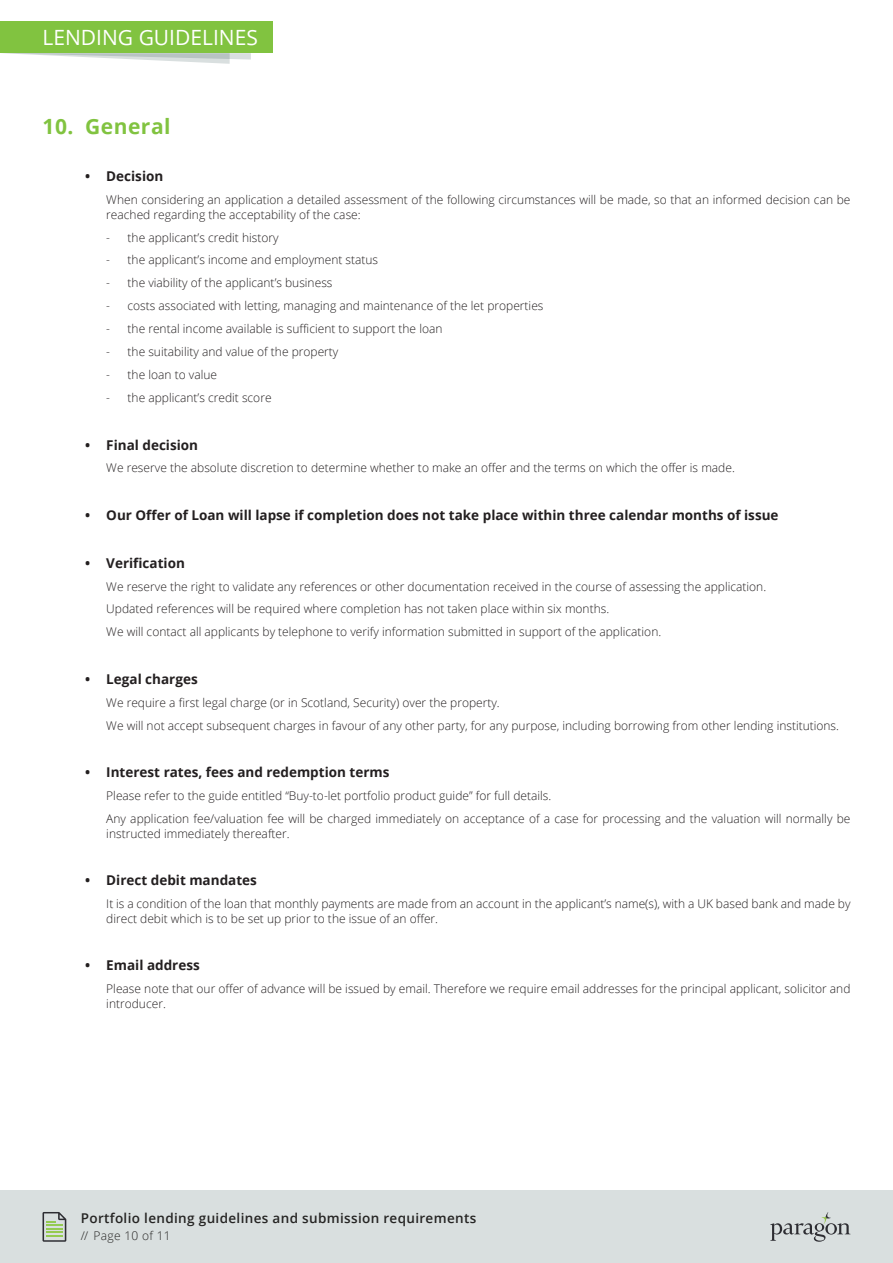
<style>
.page{position:relative;width:893px;height:1263px;background:#fff}
.page>*{position:absolute;margin:0;border:0;box-sizing:border-box;transform-origin:0 0}
.t1{font:21px "Open Sans";color:#fff}
.t2{font:700 21px "Open Sans";letter-spacing:.025em;color:#81c340}
.t3{font:700 13.5px "Open Sans";color:#231f20}
.t4{font:600 13.5px "Open Sans";letter-spacing:.025em;color:#252423}
.t5{font:300 12px/14.4px "Open Sans";color:#231f20}
.t6{font:300 12px "Open Sans";letter-spacing:.025em;color:#252423}
</style>
<div class="page">
<div style="left:0;top:1191px;width:893px;height:72px;background:#d9dfdf"></div>
<svg style="left:43px;top:1212px;width:23px;height:30px"></svg>
<svg style="left:770px;top:1212px;width:80px;height:30px"></svg>
<div style="left:0;top:21px;width:272px;height:32px;background:#81c340"></div>
<svg style="left:4px;top:53px;width:247px;height:11px"></svg>
<p class="t1" style="left:43px;top:23px;width:217px">LENDING GUIDELINES</p>
<p class="t2" style="left:43px;top:111px;width:130px">10. General</p>
<p class="t3" style="left:85px;top:167px;width:80px">• Decision</p>
<p class="t5" style="left:106px;top:192px;width:746px">When considering an application a detailed assessment of the following circumstances will be made, so that an informed decision can be reached regarding the acceptability of the case:</p>
<p class="t5" style="left:106px;top:230px;width:174px">- the applicant’s credit history</p>
<p class="t5" style="left:106px;top:253px;width:273px">- the applicant’s income and employment status</p>
<p class="t5" style="left:106px;top:275px;width:228px">- the viability of the applicant’s business</p>
<p class="t5" style="left:106px;top:298px;width:439px">- costs associated with letting, managing and maintenance of the let properties</p>
<p class="t5" style="left:106px;top:321px;width:338px">- the rental income available is sufficient to support the loan</p>
<p class="t5" style="left:106px;top:344px;width:234px">- the suitability and value of the property</p>
<p class="t5" style="left:106px;top:367px;width:112px">- the loan to value</p>
<p class="t5" style="left:106px;top:390px;width:167px">- the applicant’s credit score</p>
<p class="t3" style="left:85px;top:435px;width:115px">• Final decision</p>
<p class="t5" style="left:106px;top:461px;width:630px">We reserve the absolute discretion to determine whether to make an offer and the terms on which the offer is made.</p>
<p class="t3" style="left:85px;top:506px;width:695px">• Our Offer of Loan will lapse if completion does not take place within three calendar months of issue</p>
<p class="t3" style="left:85px;top:553px;width:101px">• Verification</p>
<p class="t5" style="left:106px;top:579px;width:661px">We reserve the right to validate any references or other documentation received in the course of assessing the application.</p>
<p class="t5" style="left:106px;top:602px;width:504px">Updated references will be required where completion has not taken place within six months.</p>
<p class="t5" style="left:106px;top:624px;width:556px">We will contact all applicants by telephone to verify information submitted in support of the application.</p>
<p class="t3" style="left:85px;top:669px;width:114px">• Legal charges</p>
<p class="t5" style="left:106px;top:695px;width:395px">We require a first legal charge (or in Scotland, Security) over the property.</p>
<p class="t5" style="left:106px;top:718px;width:734px">We will not accept subsequent charges in favour of any other party, for any purpose, including borrowing from other lending institutions.</p>
<p class="t3" style="left:85px;top:763px;width:306px">• Interest rates, fees and redemption terms</p>
<p class="t5" style="left:106px;top:788px;width:447px">Please refer to the guide entitled “Buy-to-let portfolio product guide” for full details.</p>
<p class="t5" style="left:106px;top:811px;width:746px">Any application fee/valuation fee will be charged immediately on acceptance of a case for processing and the valuation will normally be instructed immediately thereafter.</p>
<p class="t3" style="left:85px;top:871px;width:173px">• Direct debit mandates</p>
<p class="t5" style="left:106px;top:896px;width:746px">It is a condition of the loan that monthly payments are made from an account in the applicant’s name(s), with a UK based bank and made by direct debit which is to be set up prior to the issue of an offer.</p>
<p class="t3" style="left:85px;top:956px;width:116px">• Email address</p>
<p class="t5" style="left:106px;top:981px;width:746px">Please note that our offer of advance will be issued by email. Therefore we require email addresses for the principal applicant, solicitor and introducer.</p>
<p class="t4" style="left:81px;top:1209px;width:397px">Portfolio lending guidelines and submission requirements</p>
<p class="t6" style="left:81px;top:1227px;width:91px">/// Page 10 of 11</p>
</div>
